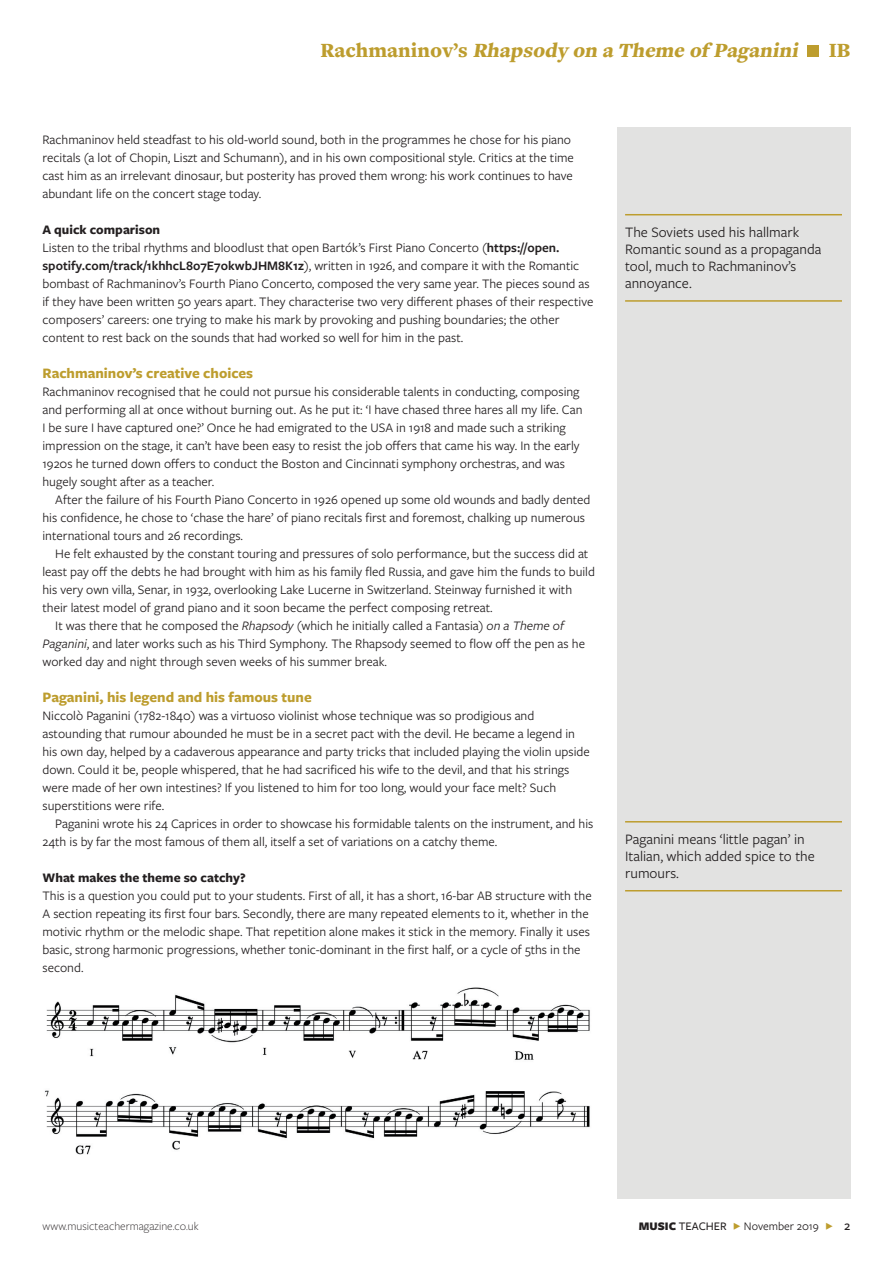
<style>
.page{position:relative;width:893px;height:1263px;background:#fff}
.page>*{position:absolute;margin:0;border:0;box-sizing:border-box;transform-origin:0 0}
.t1{font:italic 900 21px "Freight Text Pro";color:#bd9d2e}
.t2{font:15px/17.2px "Freight Sans Pro";color:#231f20}
.t3{font:700 15px "Freight Sans Pro";color:#bd9d2e}
.t4{font:13.5px/18px "Freight Sans Pro";color:#231f20}
.t5{font:700 13.5px "Freight Sans Pro";color:#231f20}
.t6{font:300 12px "Freight Sans Pro";color:#231f20}
.t7{font:12px "Freight Sans Pro";color:#231f20}
.s1{font-style:normal}
.s2{font-weight:700}
.s3{font-weight:600}
.s4{font-style:italic}
.s5{font-weight:900}
.s6{font-weight:500}
.s7{color:#bd9d2e}
.s8{font-weight:500;font-size:13.5px}
</style>
<div class="page">
<div style="left:808px;top:46px;width:11px;height:11px;background:#bd9d2e"></div>
<div style="left:617px;top:128px;width:233px;height:1071px;background:#e2e2e1"></div>
<hr style="left:625px;top:214px;width:217px;height:1px;background:#bd9d2e">
<hr style="left:625px;top:300px;width:217px;height:2px;background:#bd9d2e">
<hr style="left:625px;top:821px;width:217px;height:1px;background:#bd9d2e">
<hr style="left:625px;top:890px;width:217px;height:1px;background:#bd9d2e">
<img style="left:44px;top:987px;width:546px;height:168px">
<h1 class="t1" style="left:320px;top:36px;width:531px"><span class="s1">R a c h m a n i n o v’ s</span> Rhapsody on a Theme of Paganini <span class="s1">I B</span></h1>
<p class="t4" style="left:42px;top:130px;width:533px">Rachmaninov held steadfast to his old-world sound, both in the programmes he chose for his piano recitals (a lot of Chopin, Liszt and Schumann), and in his own compositional style. Critics at the time cast him as an irrelevant dinosaur, but posterity has proved them wrong: his work continues to have abundant life on the concert stage today.</p>
<p class="t4" style="left:42px;top:220px;width:552px"><span class="s2">A quick comparison<br></span>Listen to the tribal rhythms and bloodlust that open Bartók’s First Piano Concerto (<span class="s3">https://open. spotify.com/track/1khhcL8o7E7okwbJHM8K1z</span>), written in 1926, and compare it with the Romantic bombast of Rachmaninov’s Fourth Piano Concerto, composed the very same year. The pieces sound as if they have been written 50 years apart. They characterise two very different phases of their respective composers’ careers: one trying to make his mark by provoking and pushing boundaries; the other content to rest back on the sounds that had worked so well for him in the past.</p>
<p class="t3" style="left:42px;top:363px;width:212px">Rachmaninov’s creative choices</p>
<p class="t4" style="left:42px;top:382px;width:542px">Rachmaninov recognised that he could not pursue his considerable talents in conducting, composing and performing all at once without burning out. As he put it: ‘I have chased three hares all my life. Can I be sure I have captured one?’ Once he had emigrated to the USA in 1918 and made such a striking impression on the stage, it can’t have been easy to resist the job offers that came his way. In the early 1920s he turned down offers to conduct the Boston and Cincinnati symphony orchestras, and was hugely sought after as a teacher.</p>
<p class="t4" style="left:42px;top:490px;width:549px;text-indent:13px">After the failure of his Fourth Piano Concerto in 1926 opened up some old wounds and badly dented his confidence, he chose to ‘chase the hare’ of piano recitals first and foremost, chalking up numerous international tours and 26 recordings.</p>
<p class="t4" style="left:55px;top:544px;width:535px">He felt exhausted by the constant touring and pressures of solo performance, but the success did at</p>
<p class="t4" style="left:42px;top:562px;width:554px">least pay off the debts he had brought with him as his family fled Russia, and gave him the funds to build</p>
<p class="t4" style="left:42px;top:580px;width:531px">his very own villa, Senar, in 1932, overlooking Lake Lucerne in Switzerland. Steinway furnished it with</p>
<p class="t4" style="left:42px;top:598px;width:452px">their latest model of grand piano and it soon became the perfect composing retreat.</p>
<p class="t4" style="left:55px;top:616px;width:510px">It was there that he composed the <span class="s4">Rhapsody</span> (which he initially called a Fantasia) <span class="s4">on a Theme of</span></p>
<p class="t4" style="left:42px;top:634px;width:544px"><span class="s4">Paganini</span>, and later works such as his Third Symphony<span class="s4">.</span> The Rhapsody seemed to flow off the pen as he</p>
<p class="t4" style="left:42px;top:652px;width:346px">worked day and night through seven weeks of his summer break.</p>
<p class="t3" style="left:42px;top:687px;width:271px">Paganini, his legend and his famous tune</p>
<p class="t4" style="left:42px;top:706px;width:549px">Niccolò Paganini (1782-1840) was a virtuoso violinist whose technique was so prodigious and astounding that rumour abounded he must be in a secret pact with the devil. He became a legend in his own day, helped by a cadaverous appearance and party tricks that included playing the violin upside down. Could it be, people whispered, that he had sacrificed his wife to the devil, and that his strings were made of her own intestines? If you listened to him for too long, would your face melt? Such superstitions were rife.</p>
<p class="t4" style="left:42px;top:814px;width:552px;text-indent:13px">Paganini wrote his 24 Caprices in order to showcase his formidable talents on the instrument, and his<br>24th is by far the most famous of them all, itself a set of variations on a catchy theme.</p>
<p class="t5" style="left:42px;top:868px;width:205px">What makes the theme so catchy?</p>
<p class="t4" style="left:42px;top:886px;width:551px">This is a question you could put to your students. First of all, it has a short, 16-bar AB structure with the A section repeating its first four bars. Secondly, there are many repeated elements to it, whether in the motivic rhythm or the melodic shape. That repetition alone makes it stick in the memory. Finally it uses basic, strong harmonic progressions, whether tonic-dominant in the first half, or a cycle of 5ths in the second.</p>
<p class="t2" style="left:625px;top:223px;width:198px">The Soviets used his hallmark<br>Romantic sound as a propaganda tool, much to Rachmaninov’s annoyance.</p>
<p class="t2" style="left:625px;top:830px;width:191px">Paganini means ‘little pagan’ in<br>Italian, which added spice to the rumours.</p>
<p class="t6" style="left:42px;top:1218px;width:158px">www.musicteachermagazine.co.uk</p>
<p class="t7" style="left:639px;top:1218px;width:213px"><span class="s5">MUSIC</span> <span class="s6">TEACHER</span> <span class="s7">F</span> November 2019 <span class="s7">F</span> <span class="s8">2</span></p>
</div>
